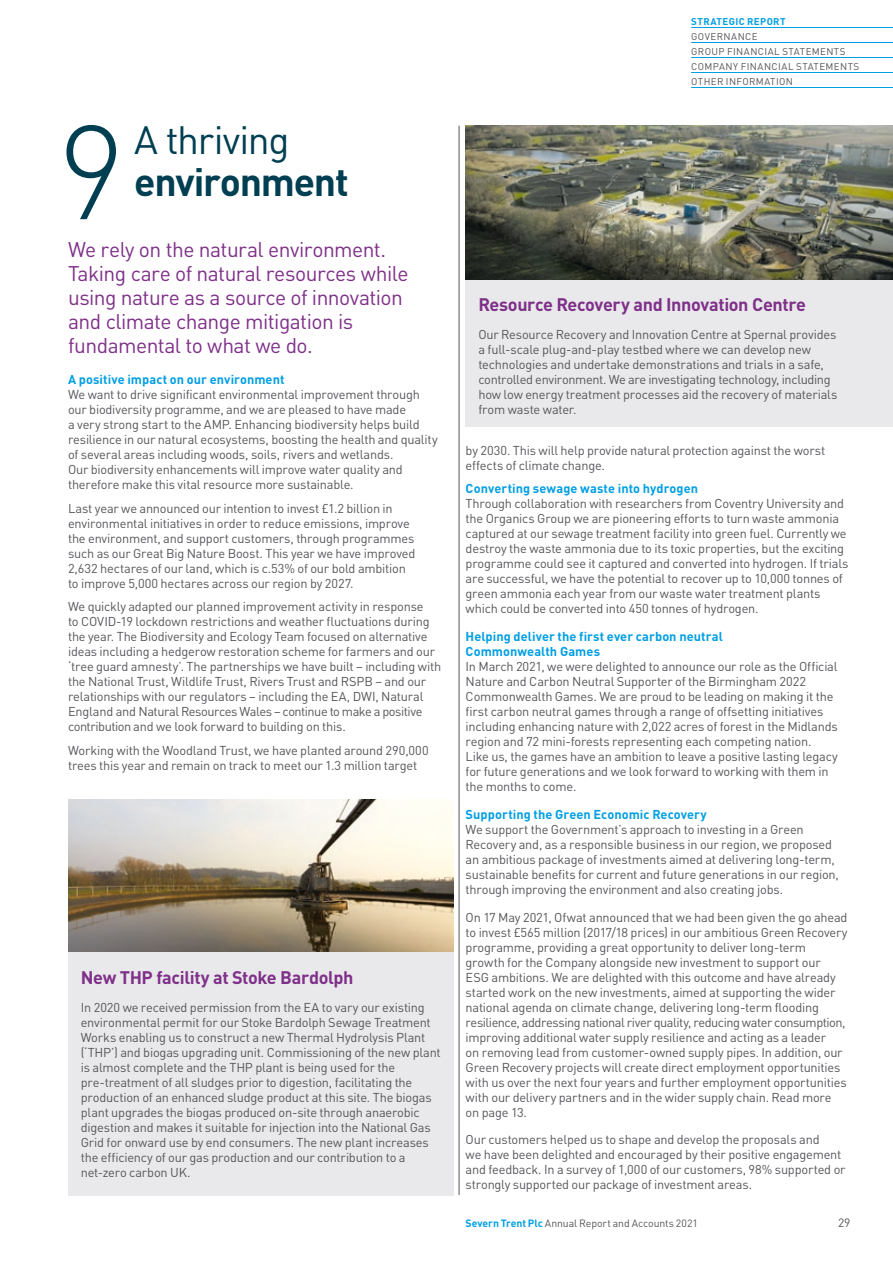
<style>
.page{position:relative;width:893px;height:1263px;background:#fff}
.page>*{position:absolute;margin:0;border:0;box-sizing:border-box;transform-origin:0 0}
.t1{font:300 131.25px "DINOT";color:#003e52}
.t2{font:700 39px "DINOT";letter-spacing:-.03em;color:#003e52}
.t3{font:39px "DINOT";letter-spacing:-.035em;color:#003e52}
.t4{font:21px/24px "DINOT";letter-spacing:-.025em;color:#7f3089}
.t5{font:700 18px "DINOT";letter-spacing:-.02em;color:#7f3089}
.t6{font:12.75px/15px "DINOT";letter-spacing:-.015em;color:#55565a}
.t7{font:700 12.75px/15px "DINOT";letter-spacing:.005em;color:#009fe3}
.t8{font:12px "DINOT";color:#55565a}
.t9{font:10.5px "DINOT";letter-spacing:-.01em;color:#55565a}
.t10{font:9.75px/15px "DINOT";letter-spacing:.035em;color:#55565a}
.t11{font:700 9.75px "DINOT";letter-spacing:.04em;color:#009fe3}
.s1{font-weight:700;color:#009fe3}
</style>
<div class="page">
<div style="left:466px;top:146px;width:427px;height:281px;background:#e9e9eb"></div>
<img style="left:466px;top:126px;width:427px;height:153px">
<img style="left:68px;top:799px;width:386px;height:153px">
<div style="left:68px;top:952px;width:386px;height:244px;background:#e9e9eb"></div>
<hr style="left:459px;top:126px;width:1px;height:1069px;background:#55565a">
<hr style="left:691px;top:27px;width:202px;height:1px;background:#009fe3">
<hr style="left:691px;top:42px;width:202px;height:1px;background:#009fe3">
<hr style="left:691px;top:57px;width:202px;height:1px;background:#009fe3">
<hr style="left:691px;top:72px;width:202px;height:1px;background:#009fe3">
<hr style="left:691px;top:87px;width:202px;height:1px;background:#009fe3">
<h1 class="t1" style="left:58px;top:91px;width:69px">9</h1>
<h2 class="t3" style="left:134px;top:115px;width:157px">A thriving</h2>
<h2 class="t2" style="left:134px;top:157px;width:216px">environment</h2>
<h3 class="t4" style="left:68px;top:237px;width:342px">We rely on the natural environment.<br>Taking care of natural resources while using nature as a source of innovation and climate change mitigation is fundamental to what we do.</h3>
<p class="t7" style="left:68px;top:372px;width:218px">A positive impact on our environment</p>
<p class="t6" style="left:68px;top:387px;width:371px">We want to drive significant environmental improvement through our biodiversity programme, and we are pleased to have made<br>a very strong start to the AMP. Enhancing biodiversity helps build resilience in our natural ecosystems, boosting the health and quality of several areas including woods, soils, rivers and wetlands.<br>Our biodiversity enhancements will improve water quality and therefore make this vital resource more sustainable.</p>
<p class="t6" style="left:68px;top:501px;width:349px">Last year we announced our intention to invest £1.2 billion in environmental initiatives in order to reduce emissions, improve the environment, and support customers, through programmes such as our Great Big Nature Boost. This year we have improved 2,632 hectares of our land, which is c.53% of our bold ambition to improve 5,000 hectares across our region by 2027.</p>
<p class="t6" style="left:68px;top:599px;width:375px">We quickly adapted our planned improvement activity in response<br>to COVID-19 lockdown restrictions and weather fluctuations during the year. The Biodiversity and Ecology Team focused on alternative ideas including a hedgerow restoration scheme for farmers and our ‘tree guard amnesty’. The partnerships we have built – including with the National Trust, Wildlife Trust, Rivers Trust and RSPB – and our relationships with our regulators – including the EA, DWI, Natural England and Natural Resources Wales – continue to make a positive contribution and we look forward to building on this.</p>
<p class="t6" style="left:68px;top:742px;width:362px">Working with the Woodland Trust, we have planted around 290,000 trees this year and remain on track to meet our 1.3 million target</p>
<h3 class="t5" style="left:81px;top:965px;width:274px">New THP facility at Stoke Bardolph</h3>
<p class="t6" style="left:81px;top:999px;width:361px">In 2020 we received permission from the EA to vary our existing environmental permit for our Stoke Bardolph Sewage Treatment Works enabling us to construct a new Thermal Hydrolysis Plant (‘THP’) and biogas upgrading unit. Commissioning of the new plant is almost complete and the THP plant is being used for the pre-treatment of all sludges prior to digestion, facilitating the production of an enhanced sludge product at this site. The biogas plant upgrades the biogas produced on-site through anaerobic digestion and makes it suitable for injection into the National Gas Grid for onward use by end consumers. The new plant increases the efficiency of our gas production and our contribution to a net-zero carbon UK.</p>
<p class="t11" style="left:691px;top:15px;width:96px">STRATEGIC REPORT</p>
<p class="t10" style="left:691px;top:29px;width:170px">GOVERNANCE<br>GROUP FINANCIAL STATEMENTS<br>COMPANY FINANCIAL STATEMENTS<br>OTHER INFORMATION</p>
<h3 class="t5" style="left:478px;top:293px;width:329px">Resource Recovery and Innovation Centre</h3>
<p class="t6" style="left:478px;top:327px;width:361px">Our Resource Recovery and Innovation Centre at Spernal provides a full-scale plug-and-play testbed where we can develop new technologies and undertake demonstrations and trials in a safe, controlled environment. We are investigating technology, including how low energy treatment processes aid the recovery of materials from waste water.</p>
<p class="t6" style="left:466px;top:443px;width:361px">by 2030. This will help provide natural protection against the worst effects of climate change.</p>
<p class="t7" style="left:466px;top:481px;width:234px">Converting sewage waste into hydrogen</p>
<p class="t6" style="left:466px;top:496px;width:384px">Through collaboration with researchers from Coventry University and the Organics Group we are pioneering efforts to turn waste ammonia captured at our sewage treatment facility into green fuel. Currently we destroy the waste ammonia due to its toxic properties, but the exciting programme could see it captured and converted into hydrogen. If trials are successful, we have the potential to recover up to 10,000 tonnes of green ammonia each year from our waste water treatment plants which could be converted into 450 tonnes of hydrogen.</p>
<p class="t7" style="left:466px;top:629px;width:259px">Helping deliver the first ever carbon neutral<br>Commonwealth Games</p>
<p class="t6" style="left:466px;top:659px;width:374px">In March 2021, we were delighted to announce our role as the Official Nature and Carbon Neutral Supporter of the Birmingham 2022<br>Commonwealth Games. We are proud to be leading on making it the first carbon neutral games through a range of offsetting initiatives including enhancing nature with 2,022 acres of forest in the Midlands region and 72 mini-forests representing each competing nation.<br>Like us, the games have an ambition to leave a positive lasting legacy for future generations and we look forward to working with them in the months to come.</p>
<p class="t7" style="left:466px;top:806px;width:243px">Supporting the Green Economic Recovery</p>
<p class="t6" style="left:466px;top:821px;width:375px">We support the Government’s approach to investing in a Green Recovery and, as a responsible business in our region, we proposed an ambitious package of investments aimed at delivering long-term, sustainable benefits for current and future generations in our region, through improving the environment and also creating jobs.</p>
<p class="t6" style="left:466px;top:909px;width:383px">On 17 May 2021, Ofwat announced that we had been given the go ahead to invest £565 million (2017/18 prices) in our ambitious Green Recovery programme, providing a great opportunity to deliver long-term growth for the Company alongside new investment to support our<br>ESG ambitions. We are delighted with this outcome and have already started work on the new investments, aimed at supporting the wider national agenda on climate change, delivering long-term flooding resilience, addressing national river quality, reducing water consumption, improving additional water supply resilience and acting as a leader<br>on removing lead from customer-owned supply pipes. In addition, our Green Recovery projects will create direct employment opportunities with us over the next four years and further employment opportunities with our delivery partners and in the wider supply chain. Read more on page 13.</p>
<p class="t6" style="left:466px;top:1132px;width:381px">Our customers helped us to shape and develop the proposals and<br>we have been delighted and encouraged by their positive engagement and feedback. In a survey of 1,000 of our customers, 98% supported or strongly supported our package of investment areas.</p>
<p class="t9" style="left:466px;top:1216px;width:234px"><span class="s1">Severn Trent Plc</span> Annual Report and Accounts 2021</p>
<p class="t8" style="left:838px;top:1215px;width:14px">29</p>
</div>
